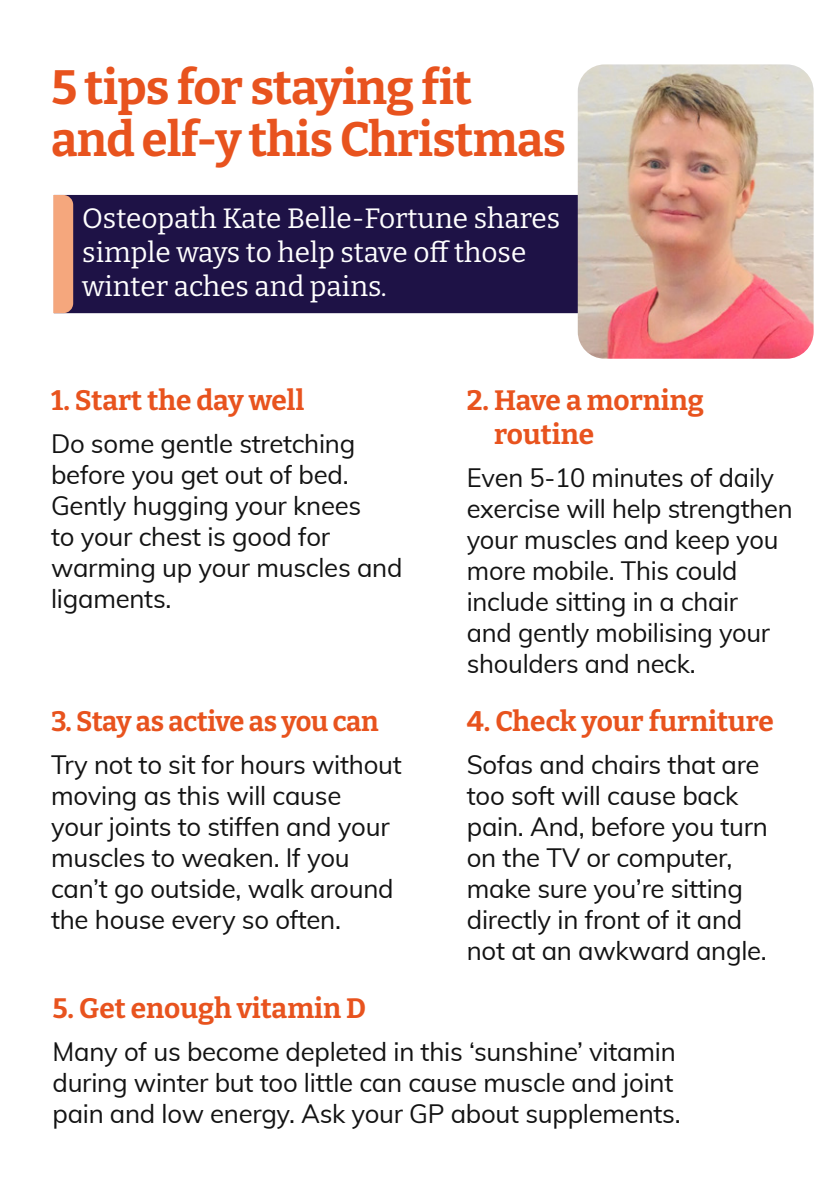
<style>
.page{position:relative;width:840px;height:1191px;background:#fff}
.page>*{position:absolute;margin:0;border:0;box-sizing:border-box;transform-origin:0 0}
.Title_Story{font:700 48px/52px "Bitter";letter-spacing:-.015em;color:#e8531e}
.Intro_Story{font:28px/34px "Bitter";color:#fff}
.Subhead{font:700 28px/34px "Bitter";color:#e8531e}
.Subhead-2{font:700 28px "Bitter";letter-spacing:-.02em;color:#e8531e}
.Body{font:26px/31px "Muli";letter-spacing:-.01em;color:#131313}
</style>
<div class="page">
<div style="left:73px;top:195px;width:504px;height:118px;background:#1e1246"></div>
<img style="left:577px;top:64px;width:236px;height:295px">
<svg style="left:53px;top:195px;width:20px;height:118px"></svg>
<h2 class="Title_Story" style="left:51px;top:60px;width:516px">5 tips for staying fit and elf-y this Christmas</h2>
<h3 class="Intro_Story" style="left:82px;top:200px;width:479px">Osteopath Kate Belle-Fortune shares simple ways to help stave off those winter aches and pains.</h3>
<h3 class="Subhead" style="left:51px;top:383px;width:254px">1. Start the day well</h3>
<p class="Body" style="left:51px;top:427px;width:353px">Do some gentle stretching before you get out of bed.<br>Gently hugging your knees<br>to your chest is good for warming up your muscles and ligaments.</p>
<h3 class="Subhead-2" style="left:51px;top:704px;width:329px">3. Stay as active as you can</h3>
<p class="Body" style="left:51px;top:747px;width:352px">Try not to sit for hours without moving as this will cause<br>your joints to stiffen and your muscles to weaken. If you can’t go outside, walk around the house every so often.</p>
<h3 class="Subhead" style="left:494px;top:383px;width:211px;text-indent:-27px">2. Have a morning routine</h3>
<p class="Body" style="left:466px;top:461px;width:327px">Even 5-10 minutes of daily exercise will help strengthen your muscles and keep you more mobile. This could include sitting in a chair<br>and gently mobilising your shoulders and neck.</p>
<h3 class="Subhead" style="left:466px;top:704px;width:308px">4. Check your furniture</h3>
<p class="Body" style="left:466px;top:747px;width:302px">Sofas and chairs that are too soft will cause back pain. And, before you turn on the TV or computer, make sure you’re sitting directly in front of it and not at an awkward angle.</p>
<h3 class="Subhead" style="left:52px;top:990px;width:315px">5. Get enough vitamin D</h3>
<p class="Body" style="left:52px;top:1034px;width:629px">Many of us become depleted in this ‘sunshine’ vitamin during winter but too little can cause muscle and joint pain and low energy. Ask your GP about supplements.</p>
</div>
